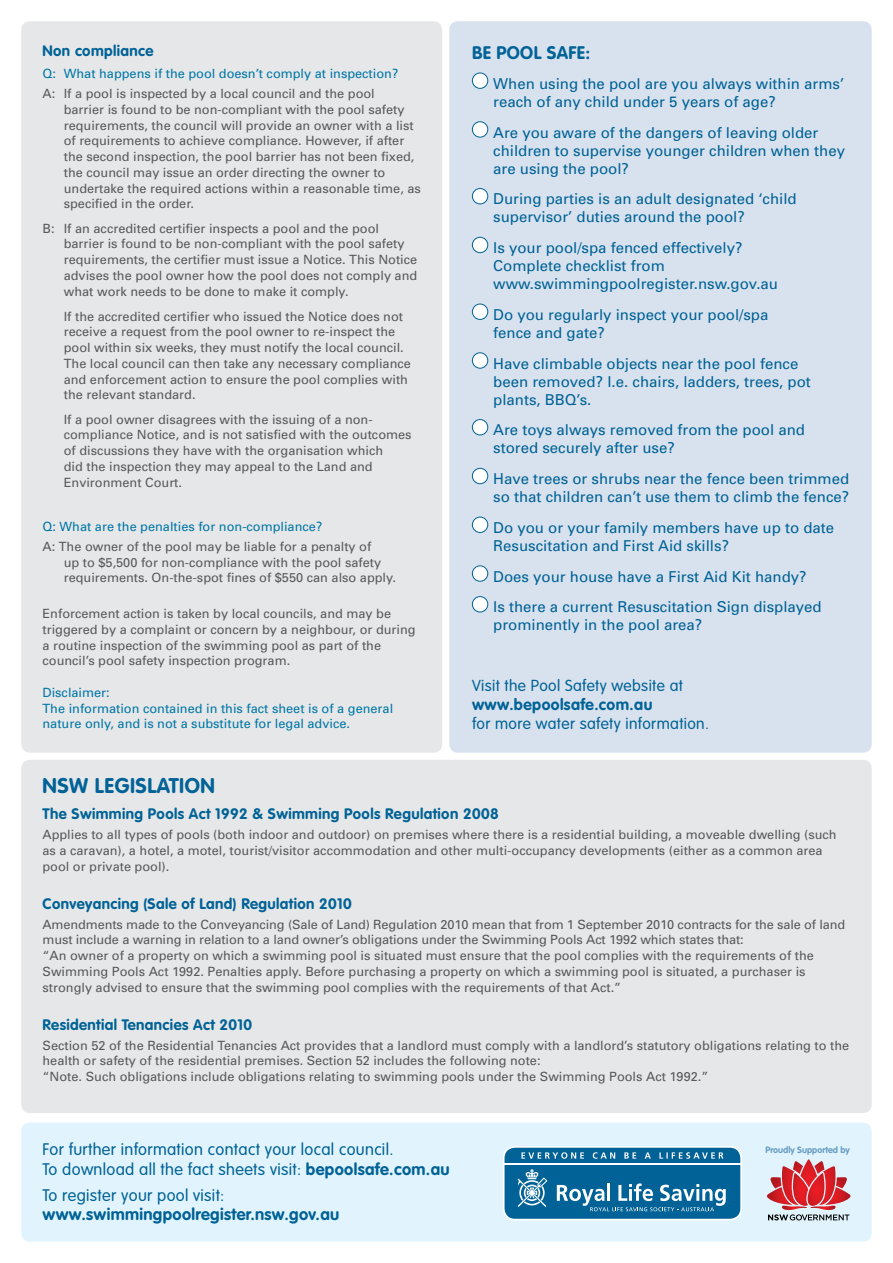
<style>
.page{position:relative;width:893px;height:1263px;background:#fff}
.page>*{position:absolute;margin:0;border:0;box-sizing:border-box;transform-origin:0 0}
.t1{font:700 21px "VAG Rounded";letter-spacing:.025em;color:#006296}
.t2{font:700 18px "VAG Rounded";letter-spacing:.02em;color:#006296}
.t3{font:300 16.5px/19.5px "VAG Rounded";letter-spacing:.02em;color:#006296}
.t4{font:700 16.5px "VAG Rounded";letter-spacing:.02em;color:#006296}
.t5{font:300 15.75px "VAG Rounded";letter-spacing:.025em;color:#006296}
.t6{font:700 15.75px "VAG Rounded";letter-spacing:.025em;color:#006296}
.t7{font:15px/18px "Univers";color:#006296}
.t8{font:700 15px "VAG Rounded";letter-spacing:.025em;color:#006296}
.t9{font:12.75px/15.8px "Univers";color:#58595b}
.t10{font:12.75px/15.8px "Univers";color:#0077a7}
.t11{font:700 9px "VAG Rounded";color:#679dc3}
.s1{font-weight:700}
</style>
<div class="page">
<div style="left:449px;top:21px;width:423px;height:732px;background:#d8e2ee;border-radius:9px"></div>
<div style="left:21px;top:760px;width:851px;height:353px;background:#e6e7e8;border-radius:9px"></div>
<div style="left:21px;top:21px;width:421px;height:732px;background:#e6e7e8;border-radius:9px"></div>
<div style="left:21px;top:1123px;width:851px;height:119px;background:#e1f4fd;border-radius:9px"></div>
<div style="left:472px;top:73px;width:16px;height:15px;background:#fff;border-radius:50%"></div>
<div style="left:472px;top:73px;width:16px;height:16px;border:1px solid #006296;border-radius:50%"></div>
<div style="left:472px;top:122px;width:16px;height:15px;background:#fff;border-radius:50%"></div>
<div style="left:472px;top:121px;width:16px;height:17px;border:1px solid #006296;border-radius:50%"></div>
<div style="left:472px;top:188px;width:16px;height:16px;background:#fff;border-radius:50%"></div>
<div style="left:472px;top:188px;width:16px;height:16px;border:1px solid #006296;border-radius:50%"></div>
<div style="left:472px;top:237px;width:16px;height:16px;background:#fff;border-radius:50%"></div>
<div style="left:472px;top:237px;width:16px;height:16px;border:1px solid #006296;border-radius:50%"></div>
<div style="left:472px;top:304px;width:16px;height:15px;background:#fff;border-radius:50%"></div>
<div style="left:472px;top:304px;width:16px;height:16px;border:1px solid #006296;border-radius:50%"></div>
<div style="left:472px;top:353px;width:16px;height:15px;background:#fff;border-radius:50%"></div>
<div style="left:472px;top:352px;width:16px;height:17px;border:1px solid #006296;border-radius:50%"></div>
<div style="left:472px;top:420px;width:16px;height:15px;background:#fff;border-radius:50%"></div>
<div style="left:472px;top:419px;width:16px;height:16px;border:1px solid #006296;border-radius:50%"></div>
<div style="left:472px;top:468px;width:16px;height:16px;background:#fff;border-radius:50%"></div>
<div style="left:472px;top:468px;width:16px;height:16px;border:1px solid #006296;border-radius:50%"></div>
<div style="left:472px;top:517px;width:16px;height:15px;background:#fff;border-radius:50%"></div>
<div style="left:472px;top:517px;width:16px;height:16px;border:1px solid #006296;border-radius:50%"></div>
<div style="left:472px;top:566px;width:16px;height:15px;background:#fff;border-radius:50%"></div>
<div style="left:472px;top:565px;width:16px;height:17px;border:1px solid #006296;border-radius:50%"></div>
<div style="left:472px;top:597px;width:16px;height:15px;background:#fff;border-radius:50%"></div>
<div style="left:472px;top:596px;width:16px;height:16px;border:1px solid #006296;border-radius:50%"></div>
<svg style="left:767px;top:1159px;width:83px;height:61px"></svg>
<svg style="left:503px;top:1146px;width:239px;height:74px;background:#3180aa"></svg>
<p class="t8" style="left:43px;top:42px;width:113px">Non compliance</p>
<p class="t10" style="left:43px;top:66px;width:357px">Q: What happens if the pool doesn’t comply at inspection?</p>
<p class="t9" style="left:64px;top:86px;width:359px;text-indent:-21px">A: If a pool is inspected by a local council and the pool<br>barrier is found to be non-compliant with the pool safety requirements, the council will provide an owner with a list of requirements to achieve compliance. However, if after the second inspection, the pool barrier has not been fixed, the council may issue an order directing the owner to undertake the required actions within a reasonable time, as specified in the order.</p>
<p class="t9" style="left:64px;top:220px;width:355px;text-indent:-21px">B: If an accredited certifier inspects a pool and the pool barrier is found to be non-compliant with the pool safety requirements, the certifier must issue a Notice. This Notice advises the pool owner how the pool does not comply and what work needs to be done to make it comply.</p>
<p class="t9" style="left:64px;top:308px;width:349px">If the accredited certifier who issued the Notice does not receive a request from the pool owner to re-inspect the pool within six weeks, they must notify the local council.<br>The local council can then take any necessary compliance and enforcement action to ensure the pool complies with the relevant standard.</p>
<p class="t9" style="left:64px;top:411px;width:349px">If a pool owner disagrees with the issuing of a non&shy;compliance Notice, and is not satisfied with the outcomes of discussions they have with the organisation which<br>did the inspection they may appeal to the Land and Environment Court.</p>
<p class="t10" style="left:43px;top:518px;width:281px">Q: What are the penalties for non-compliance?</p>
<p class="t9" style="left:64px;top:538px;width:334px;text-indent:-21px">A: The owner of the pool may be liable for a penalty of<br>up to $5,500 for non-compliance with the pool safety requirements. On-the-spot fines of $550 can also apply.</p>
<p class="t9" style="left:43px;top:606px;width:375px">Enforcement action is taken by local councils, and may be triggered by a complaint or concern by a neighbour, or during a routine inspection of the swimming pool as part of the council’s pool safety inspection program.</p>
<p class="t10" style="left:43px;top:684px;width:352px">Disclaimer:<br>The information contained in this fact sheet is of a general nature only, and is not a substitute for legal advice.</p>
<h2 class="t2" style="left:472px;top:42px;width:120px">BE POOL SAFE:</h2>
<p class="t7" style="left:493px;top:75px;width:352px">When using the pool are you always within arms’ reach of any child under 5 years of age?</p>
<p class="t7" style="left:493px;top:123px;width:353px">Are you aware of the dangers of leaving older children to supervise younger children when they are using the pool?</p>
<p class="t7" style="left:493px;top:190px;width:305px">During parties is an adult designated ‘child supervisor’ duties around the pool?</p>
<p class="t7" style="left:493px;top:239px;width:286px">Is your pool/spa fenced effectively?<br>Complete checklist from www.swimmingpoolregister.nsw.gov.au</p>
<p class="t7" style="left:493px;top:306px;width:277px">Do you regularly inspect your pool/spa fence and gate?</p>
<p class="t7" style="left:493px;top:354px;width:319px">Have climbable objects near the pool fence been removed? I.e. chairs, ladders, trees, pot plants, BBQ’s.</p>
<p class="t7" style="left:493px;top:421px;width:313px">Are toys always removed from the pool and stored securely after use?</p>
<p class="t7" style="left:493px;top:470px;width:358px">Have trees or shrubs near the fence been trimmed so that children can’t use them to climb the fence?</p>
<p class="t7" style="left:493px;top:519px;width:342px">Do you or your family members have up to date<br>Resuscitation and First Aid skills?</p>
<p class="t7" style="left:493px;top:561px;width:330px;line-height:30.8px">Does your house have a First Aid Kit handy?<br>Is there a current Resuscitation Sign displayed</p>
<p class="t7" style="left:493px;top:616px;width:211px">prominently in the pool area?</p>
<p class="t5" style="left:472px;top:677px;width:212px">Visit the Pool Safety website at</p>
<p class="t6" style="left:472px;top:695px;width:182px">www.bepoolsafe.com.au</p>
<p class="t5" style="left:472px;top:714px;width:239px">for more water safety information.</p>
<h1 class="t1" style="left:43px;top:773px;width:174px">NSW LEGISLATION</h1>
<p class="t8" style="left:43px;top:805px;width:458px">The Swimming Pools Act 1992 &amp; Swimming Pools Regulation 2008</p>
<p class="t9" style="left:43px;top:827px;width:796px">Applies to all types of pools (both indoor and outdoor) on premises where there is a residential building, a moveable dwelling (such as a caravan), a hotel, a motel, tourist/visitor accommodation and other multi-occupancy developments (either as a common area pool or private pool).</p>
<p class="t8" style="left:43px;top:894px;width:311px">Conveyancing (Sale of Land) Regulation 2010</p>
<p class="t9" style="left:43px;top:916px;width:804px">Amendments made to the Conveyancing (Sale of Land) Regulation 2010 mean that from 1 September 2010 contracts for the sale of land must include a warning in relation to a land owner’s obligations under the Swimming Pools Act 1992 which states that:<br>“An owner of a property on which a swimming pool is situated must ensure that the pool complies with the requirements of the Swimming Pools Act 1992. Penalties apply. Before purchasing a property on which a swimming pool is situated, a purchaser is strongly advised to ensure that the swimming pool complies with the requirements of that Act.”</p>
<p class="t8" style="left:43px;top:1015px;width:211px">Residential Tenancies Act 2010</p>
<p class="t9" style="left:43px;top:1037px;width:808px">Section 52 of the Residential Tenancies Act provides that a landlord must comply with a landlord’s statutory obligations relating to the health or safety of the residential premises. Section 52 includes the following note:<br>“Note. Such obligations include obligations relating to swimming pools under the Swimming Pools Act 1992.”</p>
<p class="t3" style="left:43px;top:1140px;width:409px">For further information contact your local council.<br>To download all the fact sheets visit: <span class="s1">bepoolsafe.com.au</span></p>
<p class="t3" style="left:43px;top:1185px;width:183px">To register your pool visit:</p>
<p class="t4" style="left:43px;top:1205px;width:298px">www.swimmingpoolregister.nsw.gov.au</p>
<p class="t11" style="left:765px;top:1144px;width:86px">Proudly Supported by</p>
</div>
